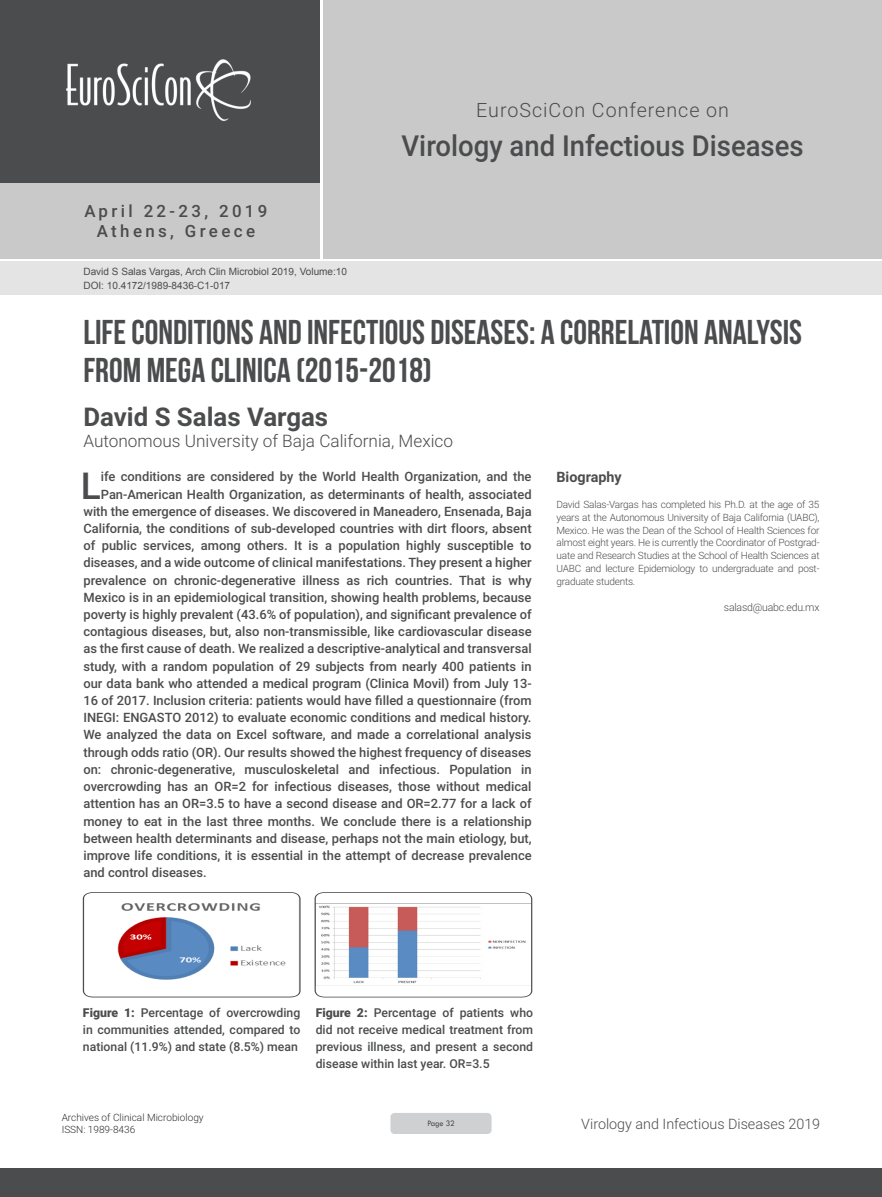
<style>
.page{position:relative;width:882px;height:1197px;background:#fff}
.page>*{position:absolute;margin:0;border:0;box-sizing:border-box;transform-origin:0 0}
.Abstract{font:500 37.1px "Roboto";color:#4b4c4d}
.t1{font:34.48px/37.8px "Bebas Neue";color:#4b4c4d}
.t2{font:500 28.88px "Roboto";color:#4b4c4d;scale:.95 1}
.t3{font:700 25.9px "Roboto";color:#4b4c4d}
.t4{font:300 19.6px "Roboto";letter-spacing:.05em;color:#4b4c4d}
.t5{font:300 17.15px "Roboto";color:#4b4c4d}
.t6{font:500 16.8px/20.3px "Roboto";letter-spacing:.2em;color:#4b4c4d;text-align:center}
.t7{font:300 14.35px "Roboto";color:#4b4c4d}
.Bio_Heading{font:700 14.35px "Roboto";color:#4b4c4d}
.Abstract-2{font:500 12.95px "Roboto";color:#4b4c4d}
.Abstract-3{font:500 12.25px/17.2px "Roboto";color:#4b4c4d;text-align:justify}
.Biography{font:300 10.5px "Roboto";letter-spacing:-.02em;color:#4b4c4d}
.Biography-2{font:300 9.97px/13px "Roboto";letter-spacing:-.02em;color:#4b4c4d;text-align:justify}
.t8{font:9.97px "Arial";color:#4b4c4d}
.t9{font:300 9.97px/12.1px "Roboto";color:#312f30}
.t10{font:8.58px "Tw Cen";letter-spacing:-.02em;color:#4b4c4d;scale:.95 1}
.s1{font-weight:900}
</style>
<div class="page">
<div style="left:0;top:0;width:319px;height:183px;background:#4b4c4d"></div>
<div style="left:1px;top:183px;width:319px;height:76px;background:#c9c9c9"></div>
<div style="left:323px;top:0;width:559px;height:259px;background:#c9c9c9"></div>
<img style="left:66px;top:59px;width:185px;height:62px">
<div style="left:0;top:1168px;width:882px;height:29px;background:#4b4c4d"></div>
<div style="left:1px;top:261px;width:881px;height:33px;background:#e4e4e4"></div>
<div style="left:390px;top:1113px;width:102px;height:21px;background:#cfd0d2;border-radius:4px"></div>
<svg style="left:83px;top:892px;width:218px;height:106px"></svg>
<svg style="left:314px;top:892px;width:219px;height:106px"></svg>
<p class="t6" style="left:84px;top:200px;width:185px">April 22-23, 2019<br>Athens, Greece</p>
<p class="t8" style="left:83px;top:265px;width:265px">David S Salas Vargas, Arch Clin Microbiol 2019, Volume:10</p>
<p class="t8" style="left:83px;top:279px;width:148px">DOI: 10.4172/1989-8436-C1-017</p>
<h3 class="t4" style="left:476px;top:97px;width:254px">EuroSciCon Conference on</h3>
<h3 class="t2" style="left:402px;top:126px;width:425px">Virology and Infectious Diseases</h3>
<p class="t1" style="left:83px;top:313px;width:720px">LIFE CONDITIONS AND INFECTIOUS DISEASES: A CORRELATION ANALYSIS<br>FROM MEGA CLINICA (2015-2018)</p>
<p class="t3" style="left:83px;top:399px;width:246px">David S Salas Vargas</p>
<p class="t5" style="left:83px;top:429px;width:371px">Autonomous University of Baja California, Mexico</p>
<p class="Abstract" style="left:81px;top:459px;width:22px">L</p>
<p class="Abstract-2" style="left:101px;top:468px;width:432px">ife conditions are considered by the World Health Organization, and the</p>
<p class="Abstract-2" style="left:101px;top:485px;width:432px">Pan-American Health Organization, as determinants of health, associated</p>
<p class="Abstract-2" style="left:83px;top:502px;width:450px">with the emergence of diseases. We discovered in Maneadero, Ensenada, Baja</p>
<p class="Abstract-2" style="left:83px;top:519px;width:450px">California, the conditions of sub-developed countries with dirt floors, absent</p>
<p class="Abstract-2" style="left:83px;top:536px;width:450px">of public services, among others. It is a population highly susceptible to</p>
<p class="Abstract-2" style="left:83px;top:554px;width:450px">diseases, and a wide outcome of clinical manifestations. They present a higher</p>
<p class="Abstract-2" style="left:83px;top:571px;width:450px">prevalence on chronic-degenerative illness as rich countries. That is why</p>
<p class="Abstract-2" style="left:83px;top:588px;width:450px">Mexico is in an epidemiological transition, showing health problems, because</p>
<p class="Abstract-2" style="left:83px;top:605px;width:450px">poverty is highly prevalent (43.6% of population), and significant prevalence of</p>
<p class="Abstract-2" style="left:83px;top:623px;width:450px">contagious diseases, but, also non-transmissible, like cardiovascular disease</p>
<p class="Abstract-2" style="left:83px;top:640px;width:450px">as the first cause of death. We realized a descriptive-analytical and transversal</p>
<p class="Abstract-2" style="left:83px;top:657px;width:450px">study, with a random population of 29 subjects from nearly 400 patients in</p>
<p class="Abstract-2" style="left:83px;top:674px;width:450px">our data bank who attended a medical program (Clinica Movil) from July 13-</p>
<p class="Abstract-2" style="left:83px;top:691px;width:450px">16 of 2017. Inclusion criteria: patients would have filled a questionnaire (from</p>
<p class="Abstract-2" style="left:83px;top:709px;width:450px">INEGI: ENGASTO 2012) to evaluate economic conditions and medical history.</p>
<p class="Abstract-2" style="left:83px;top:726px;width:450px">We analyzed the data on Excel software, and made a correlational analysis</p>
<p class="Abstract-2" style="left:83px;top:743px;width:450px">through odds ratio (OR). Our results showed the highest frequency of diseases</p>
<p class="Abstract-2" style="left:83px;top:760px;width:450px">on: chronic-degenerative, musculoskeletal and infectious. Population in</p>
<p class="Abstract-2" style="left:83px;top:777px;width:450px">overcrowding has an OR=2 for infectious diseases, those without medical</p>
<p class="Abstract-2" style="left:83px;top:795px;width:450px">attention has an OR=3.5 to have a second disease and OR=2.77 for a lack of</p>
<p class="Abstract-2" style="left:83px;top:812px;width:450px">money to eat in the last three months. We conclude there is a relationship</p>
<p class="Abstract-2" style="left:83px;top:829px;width:450px">between health determinants and disease, perhaps not the main etiology, but,</p>
<p class="Abstract-2" style="left:83px;top:846px;width:450px">improve life conditions, it is essential in the attempt of decrease prevalence</p>
<p class="Abstract-2" style="left:83px;top:863px;width:125px">and control diseases.</p>
<p class="Bio_Heading" style="left:557px;top:467px;width:67px">Biography</p>
<p class="Biography-2" style="left:557px;top:497px;width:265px">David Salas-Vargas has completed his Ph.D. at the age of 35 years at the Autonomous University of Baja California (UABC), Mexico. He was the Dean of the School of Health Sciences for almost eight years. He is currently the Coordinator of Postgrad&shy;uate and Research Studies at the School of Health Sciences at UABC and lecture Epidemiology to undergraduate and post&shy;graduate students.</p>
<p class="Biography" style="left:724px;top:600px;width:97px">salasd@uabc.edu.mx</p>
<p class="Abstract-3" style="left:83px;top:1003px;width:219px"><span class="s1">Figure 1:</span> Percentage of overcrowding in communities attended, compared to national (11.9%) and state (8.5%) mean</p>
<p class="Abstract-3" style="left:316px;top:1003px;width:219px"><span class="s1">Figure 2:</span> Percentage of patients who did not receive medical treatment from previous illness, and present a second disease within last year. OR=3.5</p>
<p class="t9" style="left:62px;top:1111px;width:144px">Archives of Clinical Microbiology<br>ISSN: 1989-8436</p>
<p class="t7" style="left:581px;top:1114px;width:240px">Virology and Infectious Diseases 2019</p>
<p class="t10" style="left:427px;top:1119px;width:30px">Page 32</p>
</div>
